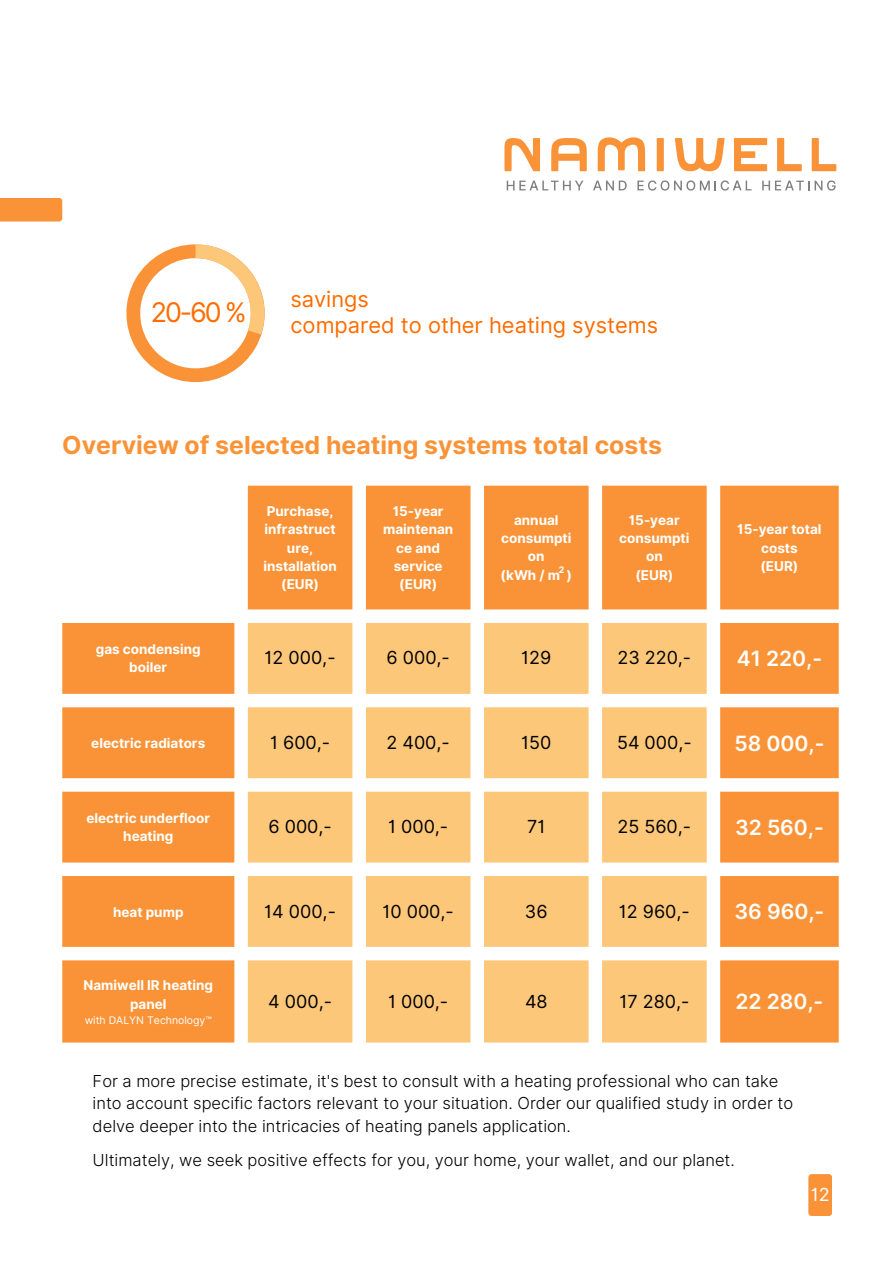
<style>
.page{position:relative;width:894px;height:1264px;background:#fff}
.page>*{position:absolute;margin:0;border:0;box-sizing:border-box;transform-origin:0 0}
.t1{font:27px "Inter";color:#ff6c01}
.t2{font:700 24.75px "Inter";color:#fa9337}
.t3{font:21.75px/25.8px "Inter";color:#ff6c01}
.t4{font:600 21px "Inter";color:#fff}
.t5{font:18px "Inter";color:#000}
.t6{font:18px "Inter";color:#fff}
.t7{font:300 16.5px/22.5px "Inter";color:#000}
.t8{font:700 13.5px/18.3px "Inter";color:#fff;text-align:center}
.t9{font:10.5px "Inter";color:#fff}
.t10{font:700 9px "Inter";color:#fff}
</style>
<div class="page">
<svg style="left:62px;top:485px;width:776px;height:557px;fill:#fa9337"></svg>
<svg style="left:248px;top:623px;width:458px;height:419px;fill:#fdc77a"></svg>
<svg style="left:126px;top:244px;width:139px;height:138px"></svg>
<div style="left:808px;top:1174px;width:23px;height:41px;background:#fa9337;border-radius:3px"></div>
<div style="left:0;top:198px;width:62px;height:23px;background:#fa9337"></div>
<svg style="left:504px;top:138px;width:36px;height:33px"></svg>
<svg style="left:551px;top:138px;width:35px;height:33px"></svg>
<svg style="left:597px;top:137px;width:48px;height:34px"></svg>
<div style="left:656px;top:138px;width:7px;height:33px;background:#fa9337"></div>
<svg style="left:674px;top:138px;width:50px;height:33px"></svg>
<svg style="left:734px;top:138px;width:33px;height:33px"></svg>
<svg style="left:777px;top:138px;width:24px;height:33px"></svg>
<svg style="left:811px;top:138px;width:25px;height:33px"></svg>
<svg style="left:506px;top:181px;width:77px;height:9px"></svg>
<svg style="left:593px;top:181px;width:33px;height:9px"></svg>
<svg style="left:637px;top:180px;width:114px;height:11px"></svg>
<svg style="left:762px;top:180px;width:73px;height:10px"></svg>
<h1 class="t1" style="left:151px;top:296px;width:97px">20-60 %</h1>
<h3 class="t3" style="left:290px;top:286px;width:369px">savings<br>compared to other heating systems</h3>
<h2 class="t2" style="left:62px;top:430px;width:601px">Overview of selected heating systems total costs</h2>
<p class="t8" style="left:263px;top:501px;width:75px">Purchase, infrastruct ure, installation (EUR)</p>
<p class="t8" style="left:383px;top:501px;width:72px">15-year maintenan ce and service (EUR)</p>
<p class="t8" style="left:500px;top:510px;width:73px">annual consumpti on<br>(kWh / m )</p>
<p class="t8" style="left:619px;top:510px;width:72px">15-year consumpti on<br>(EUR)</p>
<p class="t8" style="left:737px;top:520px;width:86px">15-year total costs<br>(EUR)</p>
<p class="t10" style="left:558px;top:564px;width:7px">2</p>
<p class="t8" style="left:96px;top:640px;width:106px">gas condensing boiler</p>
<p class="t5" style="left:264px;top:647px;width:72px">12 000,-</p>
<p class="t5" style="left:386px;top:647px;width:65px">6 000,-</p>
<p class="t5" style="left:521px;top:647px;width:32px">129</p>
<p class="t5" style="left:617px;top:647px;width:75px">23 220,-</p>
<p class="t4" style="left:736px;top:646px;width:87px">41 220,-</p>
<p class="t8" style="left:91px;top:734px;width:115px">electric radiators</p>
<p class="t5" style="left:270px;top:731px;width:62px">1 600,-</p>
<p class="t5" style="left:386px;top:731px;width:65px">2 400,-</p>
<p class="t5" style="left:521px;top:731px;width:32px">150</p>
<p class="t5" style="left:617px;top:731px;width:76px">54 000,-</p>
<p class="t4" style="left:734px;top:730px;width:91px">58 000,-</p>
<p class="t8" style="left:86px;top:808px;width:125px">electric underfloor heating</p>
<p class="t5" style="left:268px;top:815px;width:65px">6 000,-</p>
<p class="t5" style="left:388px;top:815px;width:62px">1 000,-</p>
<p class="t5" style="left:527px;top:815px;width:20px">71</p>
<p class="t5" style="left:617px;top:815px;width:75px">25 560,-</p>
<p class="t4" style="left:734px;top:814px;width:90px">32 560,-</p>
<p class="t8" style="left:113px;top:902px;width:72px">heat pump</p>
<p class="t5" style="left:264px;top:900px;width:73px">14 000,-</p>
<p class="t5" style="left:382px;top:900px;width:73px">10 000,-</p>
<p class="t5" style="left:525px;top:900px;width:24px">36</p>
<p class="t5" style="left:618px;top:900px;width:72px">12 960,-</p>
<p class="t4" style="left:734px;top:898px;width:91px">36 960,-</p>
<p class="t8" style="left:83px;top:976px;width:131px">Namiwell IR heating panel</p>
<p class="t9" style="left:85px;top:1013px;width:128px">with DALYN Technology™</p>
<p class="t5" style="left:268px;top:990px;width:65px">4 000,-</p>
<p class="t5" style="left:388px;top:990px;width:62px">1 000,-</p>
<p class="t5" style="left:525px;top:990px;width:24px">48</p>
<p class="t5" style="left:619px;top:990px;width:71px">17 280,-</p>
<p class="t4" style="left:735px;top:988px;width:89px">22 280,-</p>
<p class="t7" style="left:93px;top:1069px;width:701px">For a more precise estimate, it's best to consult with a heating professional who can take into account specific factors relevant to your situation. Order our qualified study in order to delve deeper into the intricacies of heating panels application.</p>
<p class="t7" style="left:93px;top:1148px;width:643px">Ultimately, we seek positive effects for you, your home, your wallet, and our planet.</p>
<p class="t6" style="left:810px;top:1183px;width:20px">12</p>
</div>
